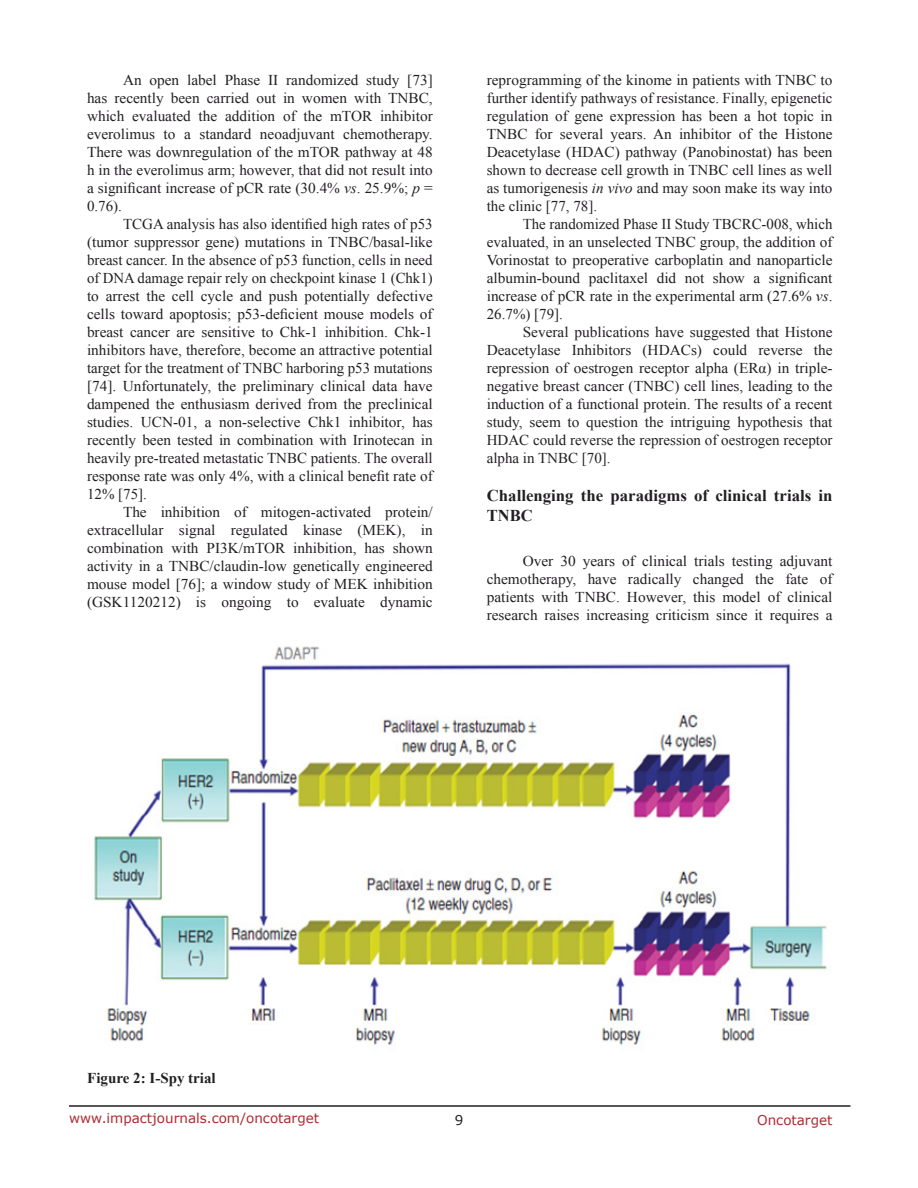
<style>
.page{position:relative;width:918px;height:1188px;background:#fff}
.page>*{position:absolute;margin:0;border:0;box-sizing:border-box;transform-origin:0 0}
.SubHeading{font:700 16.5px/19.8px "Times New Roman";color:#221f22}
.BodyText{font:15px/18px "Times New Roman";color:#221f22;text-align:justify}
.FigureText{font:700 15px "Times New Roman";color:#221f22}
.t1{font:13.5px "Verdana";color:#ac2b31}
.t2{font:13.5px "Verdana";color:#221f22}
.s1{font-style:italic}
.s2{color:#231f20}
</style>
<div class="page">
<hr style="left:69px;top:1105px;width:781px;height:2px;background:#231f20">
<img style="left:94px;top:646px;width:733px;height:405px">
<p class="BodyText" style="left:87px;top:71px;width:347px;text-indent:36px">An open label Phase II randomized study [73] has recently been carried out in women with TNBC, which evaluated the addition of the mTOR inhibitor everolimus to a standard neoadjuvant chemotherapy.<br>There was downregulation of the mTOR pathway at 48 h in the everolimus arm; however, that did not result into a significant increase of pCR rate (30.4% <span class="s1">vs</span>. 25.9%; <span class="s1">p</span> = 0.76).</p>
<p class="BodyText" style="left:87px;top:215px;width:347px;text-indent:36px">TCGA analysis has also identified high rates of p53 (tumor suppressor gene) mutations in TNBC/basal-like breast cancer. In the absence of p53 function, cells in need of DNA damage repair rely on checkpoint kinase 1 (Chk1) to arrest the cell cycle and push potentially defective cells toward apoptosis; p53-deficient mouse models of breast cancer are sensitive to Chk-1 inhibition. Chk-1 inhibitors have, therefore, become an attractive potential target for the treatment of TNBC harboring p53 mutations [74]. Unfortunately, the <span class="s2">preliminary clinical data have dampened the enthusiasm derived from the preclinical studies.</span> UCN-01, a non-selective Chk1 inhibitor, has recently been tested in combination with Irinotecan in heavily pre-treated metastatic TNBC patients. The overall response rate was only 4%, with a clinical benefit rate of 12% [75].</p>
<p class="BodyText" style="left:87px;top:503px;width:347px;text-indent:36px">The inhibition of mitogen-activated protein/ extracellular signal regulated kinase (MEK), in combination with PI3K/mTOR inhibition, has shown activity in a TNBC/claudin-low genetically engineered mouse model [76]; a window study of MEK inhibition (GSK1120212) is ongoing to evaluate dynamic</p>
<p class="BodyText" style="left:487px;top:71px;width:347px">reprogramming of the kinome in patients with TNBC to further identify pathways of resistance. Finally, epigenetic regulation of gene expression has been a hot topic in TNBC for several years. An inhibitor of the Histone Deacetylase (HDAC) pathway (Panobinostat) has been shown to decrease cell growth in TNBC cell lines as well as tumorigenesis <span class="s1">in vivo</span> and may soon make its way into the clinic [77, 78].</p>
<p class="BodyText" style="left:487px;top:215px;width:347px;text-indent:36px">The randomized Phase II Study TBCRC-008, which evaluated, in an unselected TNBC group, the addition of Vorinostat to preoperative carboplatin and nanoparticle albumin-bound paclitaxel did not show a significant increase of pCR rate in the experimental arm (27.6% <span class="s1">vs</span>.<br>26.7%) [79].</p>
<p class="BodyText" style="left:487px;top:323px;width:347px;text-indent:36px">Several publications have suggested that Histone Deacetylase Inhibitors (HDACs) could reverse the repression of oestrogen receptor alpha (ERα) in triple&shy;negative breast cancer (TNBC) cell lines, leading to the induction of a functional protein. <span class="s2">The results of a recent study</span>, <span class="s2">seem to question the</span> intriguing hypothesis that HDAC could reverse the repression of oestrogen receptor alpha in TNBC [70].</p>
<p class="SubHeading" style="left:487px;top:485px;width:347px">Challenging the paradigms of clinical trials in<br>TNBC</p>
<p class="BodyText" style="left:487px;top:552px;width:347px;text-indent:36px">Over 30 years of clinical trials testing adjuvant chemotherapy, have radically changed the fate of patients with TNBC. However, this model of clinical research raises increasing criticism since it requires a</p>
<p class="FigureText" style="left:87px;top:1067px;width:130px">Figure 2: I-Spy trial</p>
<p class="t1" style="left:69px;top:1109px;width:252px">www.impactjournals.com/oncotarget</p>
<p class="t2" style="left:455px;top:1111px;width:10px">9</p>
<p class="t1" style="left:757px;top:1111px;width:77px">Oncotarget</p>
</div>
